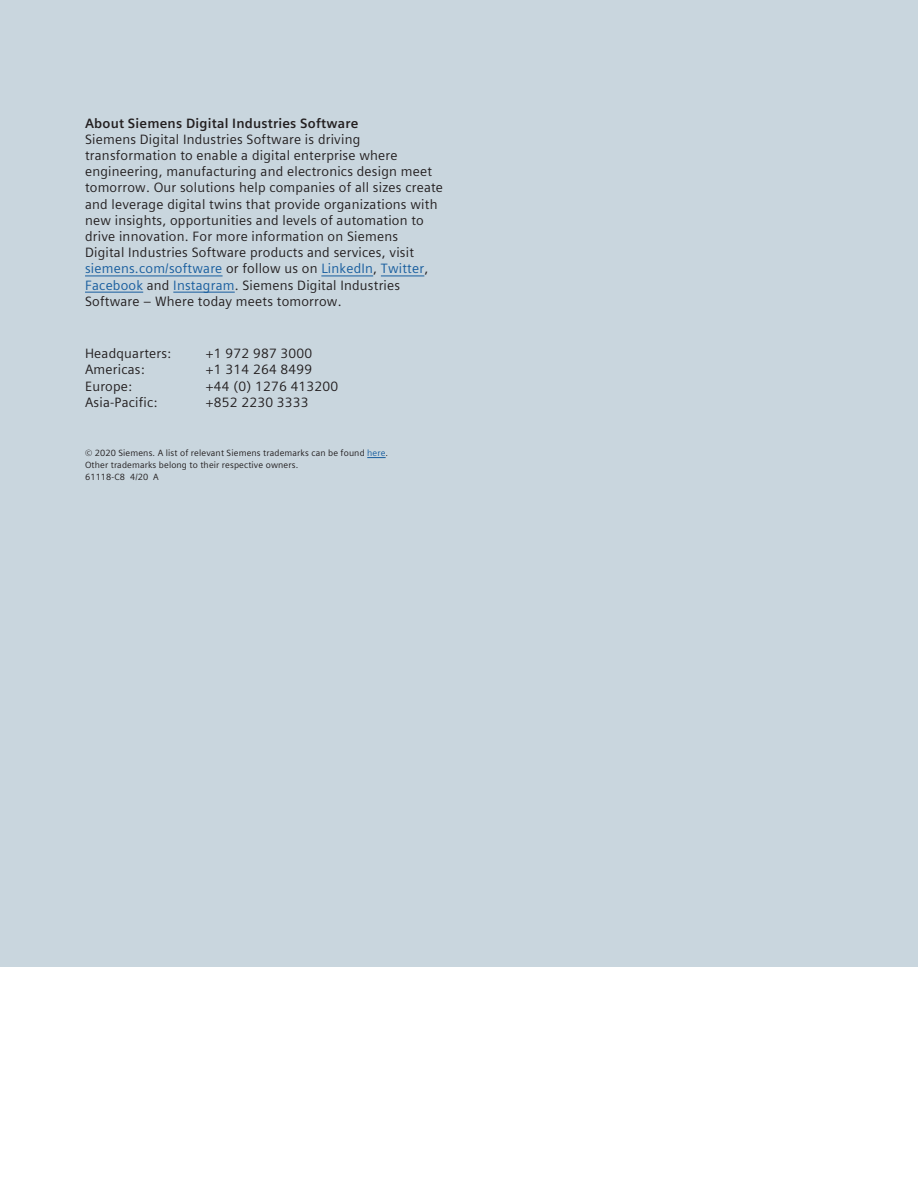
<style>
.page{position:relative;width:918px;height:1188px;background:#fff}
.page>*{position:absolute;margin:0;border:0;box-sizing:border-box;transform-origin:0 0}
.Back_cover_text_9pt{font:13.5px/16.2px "Siemens Sans Global";letter-spacing:.015em;color:#231f20}
.Back_cover_Head_9pt{font:700 13.5px "Siemens Sans Global";letter-spacing:.015em;color:#231f20}
.Legal_text_6_pt_8_pt{font:9px/12px "Siemens Sans Global";letter-spacing:.015em;color:#231f20}
.s1{color:#175d9e}
</style>
<div class="page">
<div style="left:0;top:0;width:918px;height:967px;background:#c9d6de"></div>
<hr style="left:85px;top:276px;width:138px;height:1px;background:#175d9e">
<hr style="left:321px;top:276px;width:52px;height:1px;background:#175d9e">
<hr style="left:381px;top:276px;width:43px;height:1px;background:#175d9e">
<hr style="left:85px;top:292px;width:58px;height:1px;background:#175d9e">
<hr style="left:173px;top:292px;width:62px;height:1px;background:#175d9e">
<svg style="left:367px;top:457px;width:19px;height:1px"></svg>
<p class="Back_cover_Head_9pt" style="left:85px;top:113px;width:275px">About Siemens Digital Industries Software</p>
<p class="Back_cover_text_9pt" style="left:85px;top:131px;width:360px">Siemens Digital Industries Software is driving transformation to enable a digital enterprise where engineering, manufacturing and electronics design meet tomorrow. Our solutions help companies of all sizes create and leverage digital twins that provide organizations with new insights, opportunities and levels of automation to drive innovation. For more information on Siemens<br>Digital Industries Software products and services, visit <span class="s1">siemens.com/software</span> or follow us on <span class="s1">LinkedIn</span>, <span class="s1">Twitter</span>, <span class="s1">Facebook</span> and <span class="s1">Instagram</span>. Siemens Digital Industries Software – Where today meets tomorrow.</p>
<p class="Back_cover_text_9pt" style="left:85px;top:346px;width:88px">Headquarters:<br>Americas:<br>Europe:<br>Asia-Pacific:</p>
<p class="Back_cover_text_9pt" style="left:206px;top:346px;width:134px">+1 972 987 3000<br>+1 314 264 8499 +44 (0) 1276 413200 +852 2230 3333</p>
<p class="Legal_text_6_pt_8_pt" style="left:85px;top:447px;width:305px">© 2020 Siemens. A list of relevant Siemens trademarks can be found <span class="s1">here</span>.<br>Other trademarks belong to their respective owners.<br>61118-C8 4/20 A</p>
</div>
